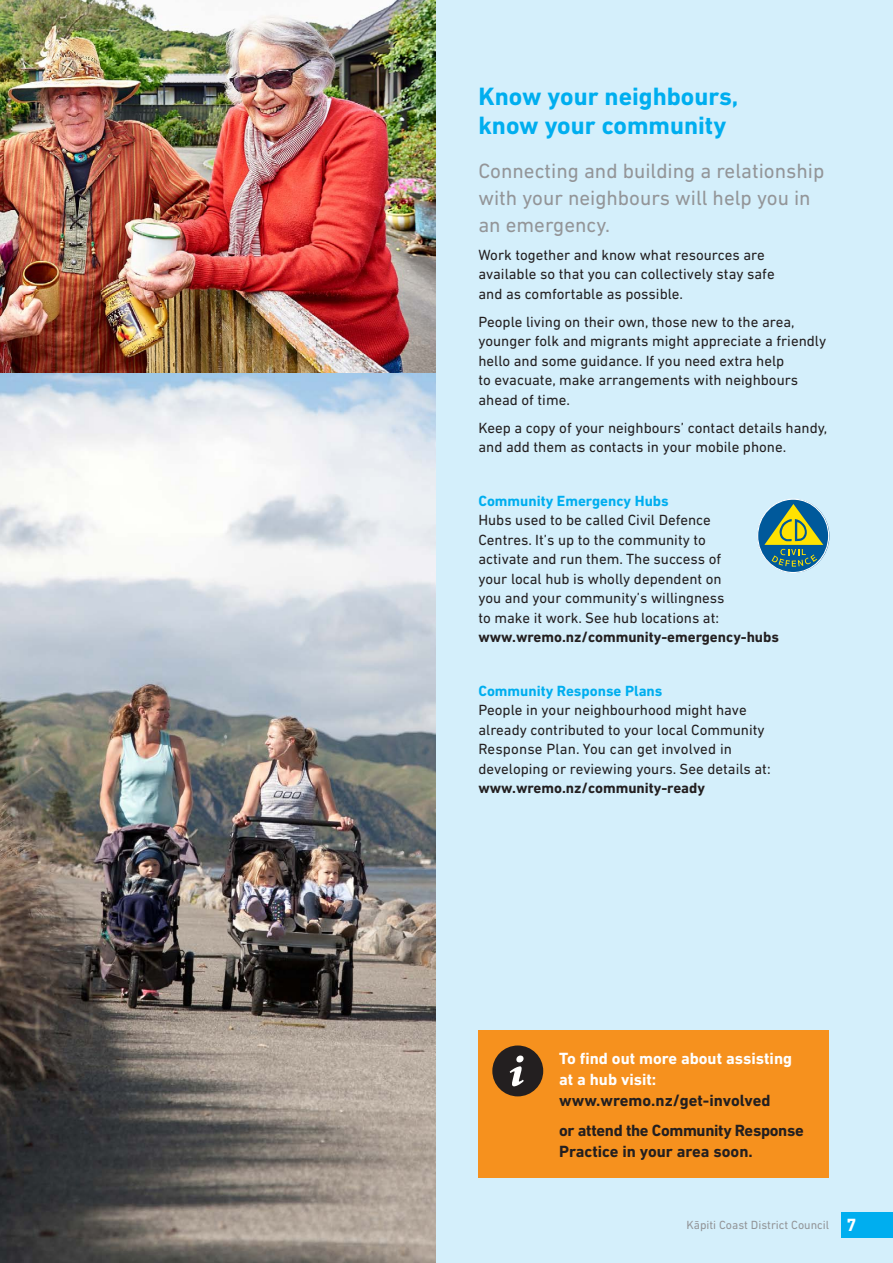
<style>
.page{position:relative;width:893px;height:1263px;background:#d4effb}
.page>*{position:absolute;margin:0;border:0;box-sizing:border-box;transform-origin:0 0}
.Heading_2{font:700 25.5px/28.5px "DIN Next LT Pro";color:#00aeef}
.Intro{font:21px/27px "DIN Next LT Pro";color:#939598}
.Body{font:700 18px "DIN Next LT Pro";color:#fff}
.Body-2{font:700 16.5px/21px "DIN Next LT Pro";color:#fff}
.Body-3{font:700 16.5px/21px "DIN Next LT Pro";letter-spacing:-.02em;color:#231f20}
.Body-4{font:15px/19.5px "DIN Next LT Pro";color:#231f20}
.Body-5{font:12px "DIN Next LT Pro";color:#939598}
.s1{font-weight:700;color:#00aeef}
.s2{font-weight:700}
.s3{color:#231f20}
</style>
<div class="page">
<div style="left:842px;top:1212px;width:51px;height:25px;background:#00aeef"></div>
<div style="left:478px;top:1030px;width:351px;height:148px;background:#f6911e"></div>
<img style="left:0;top:0;width:436px;height:1263px">
<div style="left:492px;top:1045px;width:51px;height:51px;background:#231f20;border-radius:50%"></div>
<svg style="left:510px;top:1055px;width:14px;height:31px"></svg>
<svg style="left:758px;top:499px;width:71px;height:73px"></svg>
<svg style="left:764px;top:504px;width:59px;height:63px;background:#5f8e70"></svg>
<div style="left:757px;top:499px;width:72px;height:74px;border:1px solid #fff;border-radius:50%"></div>
<p class="Heading_2" style="left:478px;top:82px;width:261px">Know your neighbours, know your community</p>
<p class="Intro" style="left:478px;top:157px;width:347px">Connecting and building a relationship with your neighbours will help you in an emergency.</p>
<p class="Body-4" style="left:478px;top:245px;width:298px">Work together and know what resources are available so that you can collectively stay safe and as comfortable as possible.</p>
<p class="Body-4" style="left:478px;top:312px;width:349px">People living on their own, those new to the area, younger folk and migrants might appreciate a friendly hello and some guidance. If you need extra help<br>to evacuate, make arrangements with neighbours ahead of time.</p>
<p class="Body-4" style="left:478px;top:418px;width:351px">Keep a copy of your neighbours’ contact details handy, and add them as contacts in your mobile phone.</p>
<p class="Body-4" style="left:478px;top:491px;width:302px"><span class="s1">Community Emergency Hubs<br></span>Hubs used to be called Civil Defence<br>Centres. It’s up to the community to<br>activate and run them. The success of<br>your local hub is wholly dependent on<br>you and your community’s willingness<br>to make it work. See hub locations at: <span class="s2">www.wremo.nz/community-emergency-hubs</span></p>
<p class="Body-4" style="left:478px;top:681px;width:294px"><span class="s1">Community Response Plans<br></span>People in your neighbourhood might have already contributed to your local Community Response Plan. You can get involved in developing or reviewing yours. See details at: <span class="s2">www.wremo.nz/community-ready</span></p>
<p class="Body-2" style="left:559px;top:1048px;width:234px">To find out more about assisting at a hub visit: <span class="s3">www.wremo.nz/get-involved</span></p>
<p class="Body-3" style="left:559px;top:1119px;width:246px">or attend the Community Response<br>Practice in your area soon.</p>
<p class="Body-5" style="left:686px;top:1218px;width:144px">Kāpiti Coast District Council</p>
<p class="Body" style="left:846px;top:1214px;width:12px">7</p>
</div>
